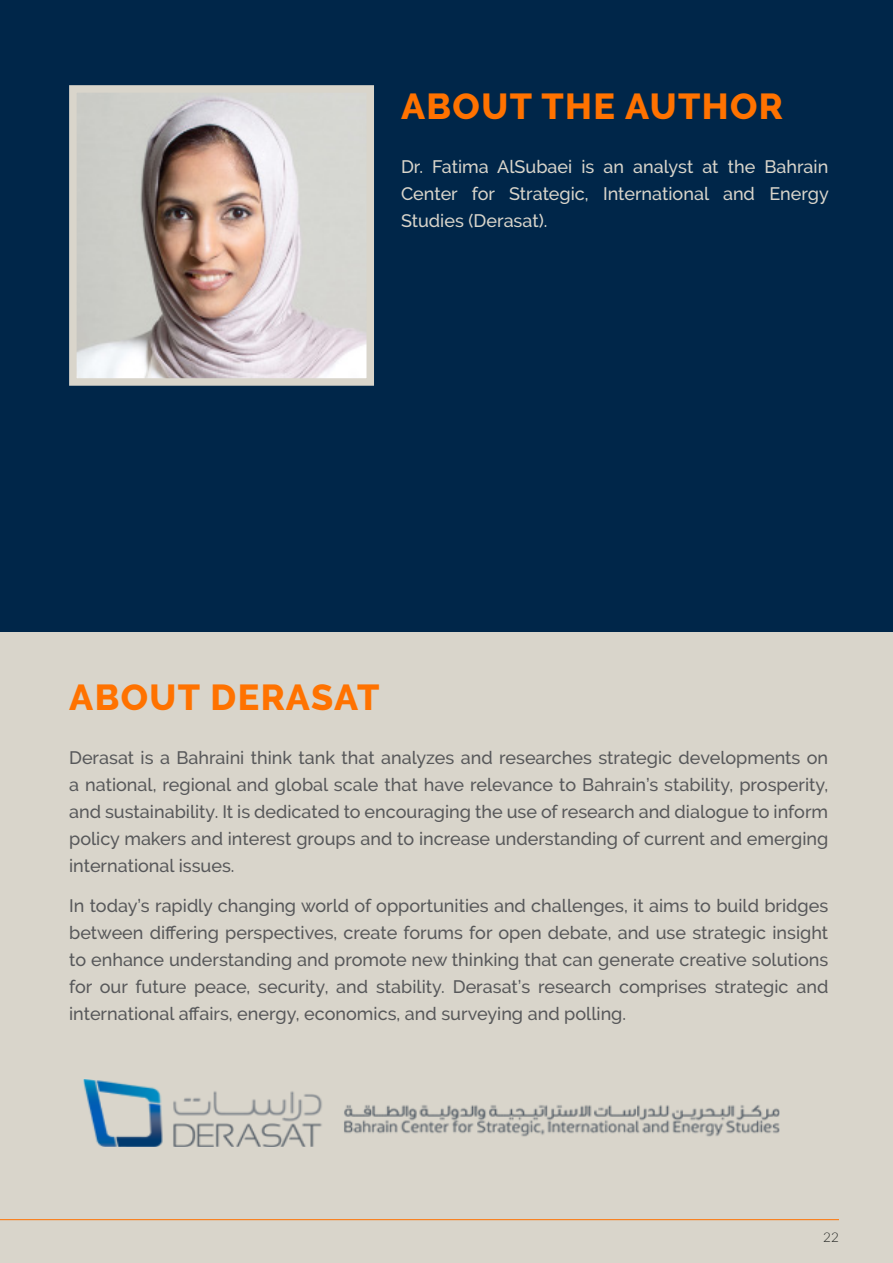
<style>
.page{position:relative;width:893px;height:1263px;background:#d9d5cb}
.page>*{position:absolute;margin:0;border:0;box-sizing:border-box;transform-origin:0 0}
.Header_-_Align_Left{font:800 36px "Raleway";letter-spacing:.04em;color:#ff7200}
.Body_Text_-_Align_Le{font:500 18px/27px "Raleway";color:#57585a;text-align:justify}
.Body_Text_-_Light{font:500 18px/27px "Raleway";color:#d9d5cb;text-align:justify}
.t1{font:300 13.5px "Lato";color:#262825}
</style>
<div class="page">
<div style="left:0;top:0;width:893px;height:631px;background:#002649"></div>
<img style="left:78px;top:94px;width:287px;height:283px">
<div style="left:69px;top:85px;width:305px;height:301px;border:8px solid #d9d5cb"></div>
<hr style="left:0;top:1219px;width:839px;height:1px;background:#ff7200">
<img style="left:83px;top:1079px;width:697px;height:68px">
<p class="Header_-_Align_Left" style="left:401px;top:86px;width:384px">ABOUT THE AUTHOR</p>
<p class="Body_Text_-_Light" style="left:401px;top:153px;width:429px">Dr. Fatima AlSubaei is an analyst at the Bahrain Center for Strategic, International and Energy Studies (Derasat).</p>
<p class="Header_-_Align_Left" style="left:69px;top:676px;width:312px">ABOUT DERASAT</p>
<p class="Body_Text_-_Align_Le" style="left:69px;top:744px;width:761px">Derasat is a Bahraini think tank that analyzes and researches strategic developments on a national, regional and global scale that have relevance to Bahrain’s stability, prosperity, and sustainability. It is dedicated to encouraging the use of research and dialogue to inform policy makers and interest groups and to increase understanding of current and emerging international issues.</p>
<p class="Body_Text_-_Align_Le" style="left:69px;top:892px;width:761px">In today’s rapidly changing world of opportunities and challenges, it aims to build bridges between differing perspectives, create forums for open debate, and use strategic insight to enhance understanding and promote new thinking that can generate creative solutions for our future peace, security, and stability. Derasat’s research comprises strategic and international affairs, energy, economics, and surveying and polling.</p>
<p class="t1" style="left:823px;top:1228px;width:17px">22</p>
</div>
